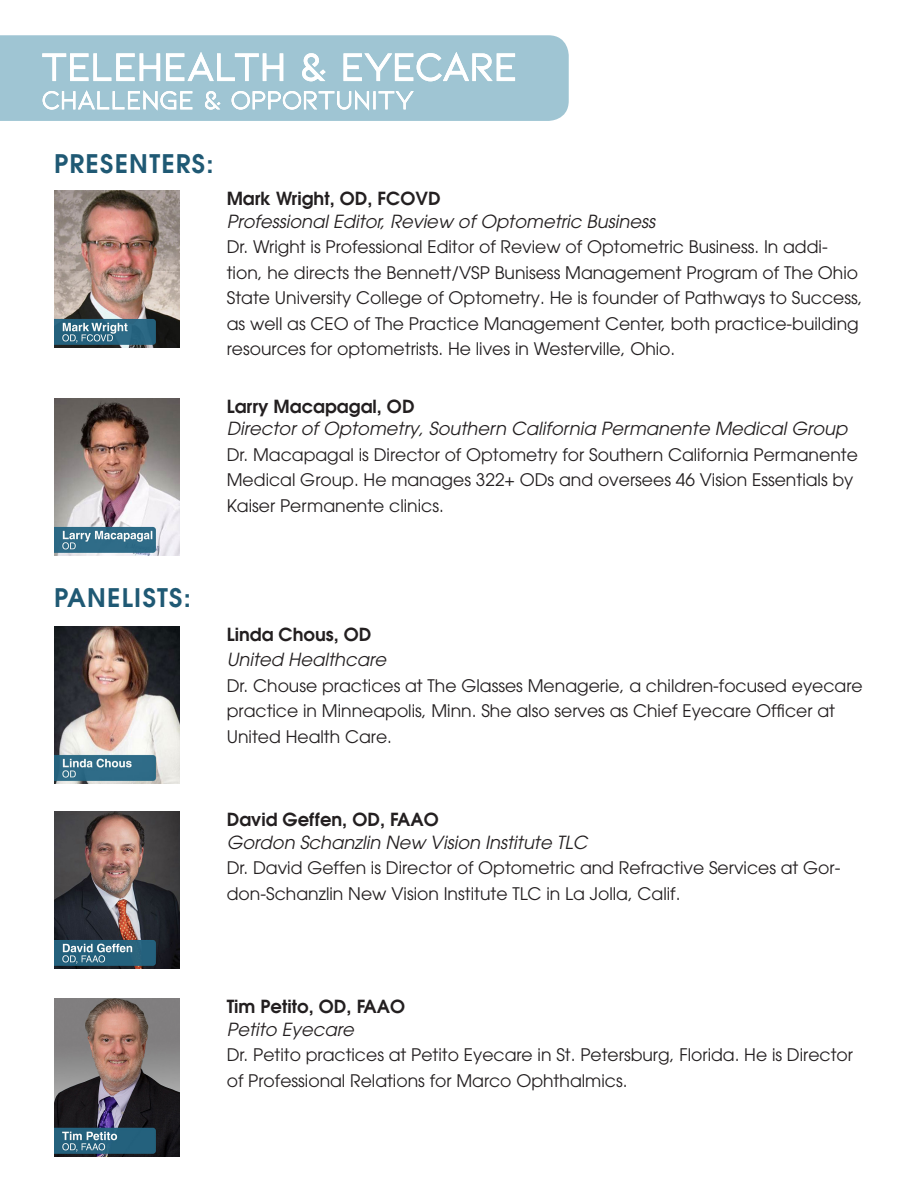
<style>
.page{position:relative;width:918px;height:1188px;background:#fff}
.page>*{position:absolute;margin:0;border:0;box-sizing:border-box;transform-origin:0 0}
.t1{font:600 25.5px "Avant Garde";letter-spacing:.05em;color:#1f5974}
.t2{font:italic 18px "Avant Garde";color:#231f20}
.t3{font:600 18px "Avant Garde";color:#231f20}
.t4{font:17.25px/25.5px "Avant Garde";color:#231f20}
</style>
<div class="page">
<img style="left:54px;top:191px;width:126px;height:157px">
<img style="left:54px;top:398px;width:126px;height:157px">
<img style="left:54px;top:626px;width:126px;height:157px">
<img style="left:54px;top:812px;width:126px;height:157px">
<img style="left:54px;top:999px;width:126px;height:157px">
<div style="left:0;top:35px;width:569px;height:86px;background:#9fc5d3"></div>
<svg style="left:41px;top:50px;width:243px;height:32px"></svg>
<svg style="left:301px;top:52px;width:27px;height:31px"></svg>
<svg style="left:343px;top:50px;width:173px;height:33px"></svg>
<svg style="left:42px;top:89px;width:151px;height:23px"></svg>
<svg style="left:205px;top:91px;width:16px;height:19px"></svg>
<svg style="left:231px;top:89px;width:138px;height:23px"></svg>
<div style="left:373px;top:91px;width:3px;height:18px;border:1px solid #fff"></div>
<svg style="left:378px;top:90px;width:36px;height:20px"></svg>
<h1 class="t1" style="left:54px;top:147px;width:161px">PRESENTERS:</h1>
<p class="t3" style="left:227px;top:187px;width:215px">Mark Wright, OD, FCOVD</p>
<p class="t2" style="left:227px;top:211px;width:430px">Professional Editor, Review of Optometric Business</p>
<p class="t4" style="left:227px;top:234px;width:637px">Dr. Wright is Professional Editor of Review of Optometric Business. In addi&shy;tion, he directs the Bennett/VSP Bunisess Management Program of The Ohio State University College of Optometry. He is founder of Pathways to Success, as well as CEO of The Practice Management Center, both practice-building resources for optometrists. He lives in Westerville, Ohio.</p>
<p class="t3" style="left:227px;top:394px;width:189px">Larry Macapagal, OD</p>
<p class="t2" style="left:227px;top:418px;width:622px">Director of Optometry, Southern California Permanente Medical Group</p>
<p class="t4" style="left:227px;top:442px;width:633px">Dr. Macapagal is Director of Optometry for Southern California Permanente<br>Medical Group. He manages 322+ ODs and oversees 46 Vision Essentials by<br>Kaiser Permanente clinics.</p>
<h1 class="t1" style="left:54px;top:581px;width:138px">PANELISTS:</h1>
<p class="t3" style="left:227px;top:622px;width:146px">Linda Chous, OD</p>
<p class="t2" style="left:227px;top:649px;width:161px">United Healthcare</p>
<p class="t4" style="left:227px;top:672px;width:637px">Dr. Chouse practices at The Glasses Menagerie, a children-focused eyecare practice in Minneapolis, Minn. She also serves as Chief Eyecare Officer at<br>United Health Care.</p>
<p class="t3" style="left:227px;top:808px;width:214px">David Geffen, OD, FAAO</p>
<p class="t2" style="left:227px;top:831px;width:362px">Gordon Schanzlin New Vision Institute TLC</p>
<p class="t4" style="left:227px;top:855px;width:615px">Dr. David Geffen is Director of Optometric and Refractive Services at Gor&shy;don-Schanzlin New Vision Institute TLC in La Jolla, Calif.</p>
<p class="t3" style="left:227px;top:995px;width:180px">Tim Petito, OD, FAAO</p>
<p class="t2" style="left:227px;top:1019px;width:128px">Petito Eyecare</p>
<p class="t4" style="left:227px;top:1042px;width:628px">Dr. Petito practices at Petito Eyecare in St. Petersburg, Florida. He is Director of Professional Relations for Marco Ophthalmics.</p>
</div>
